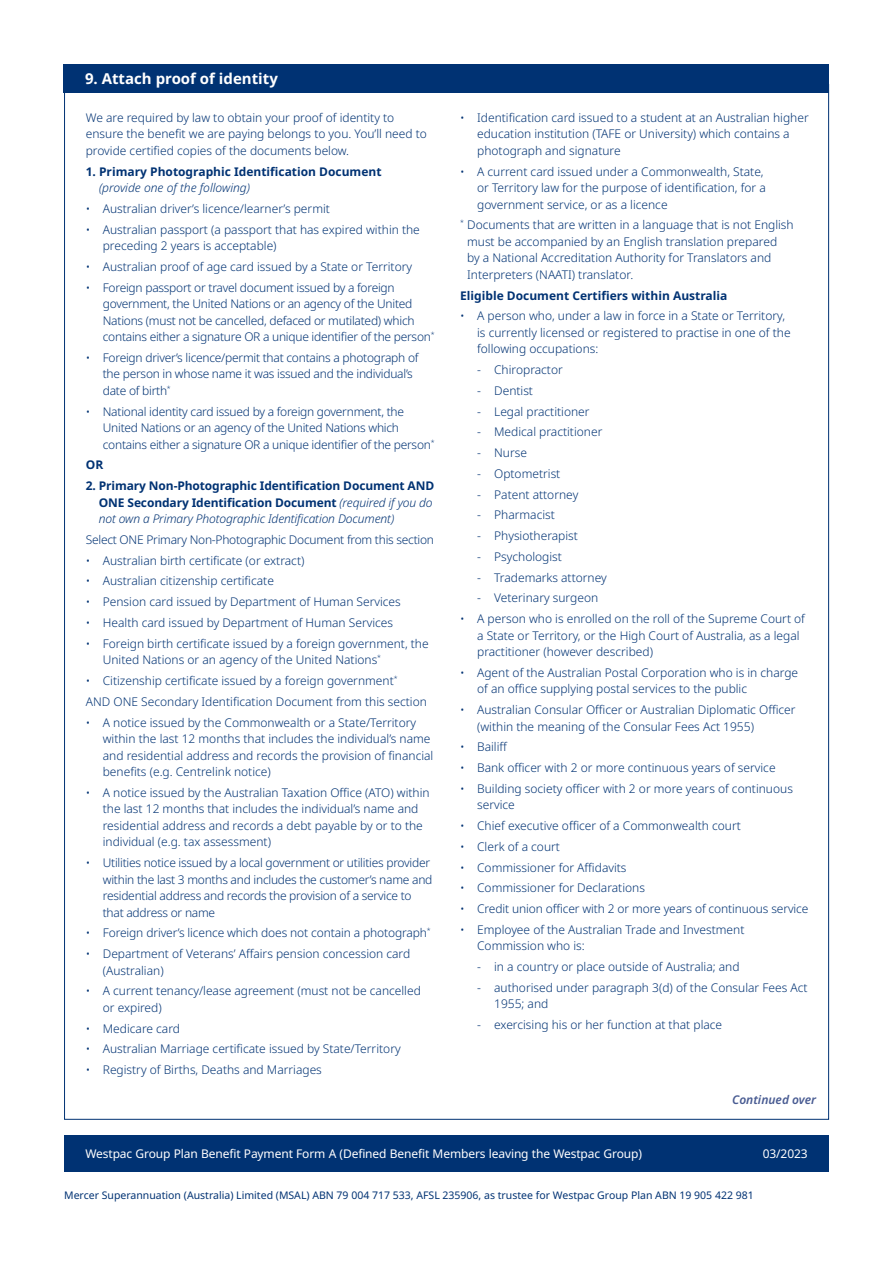
<style>
.page{position:relative;width:893px;height:1263px;background:#fff}
.page>*{position:absolute;margin:0;border:0;box-sizing:border-box;transform-origin:0 0}
.t1{font:700 15px "Noto Sans";color:#fff}
.t2{font:300 12px/16.5px "Noto Sans";color:#003273}
.t3{font:300 12px/16.5px "Noto Sans";letter-spacing:-.02em;color:#003273}
.t4{font:700 12px/16.5px "Noto Sans";letter-spacing:-.01em;color:#003273}
.t5{font:12px "Noto Sans";letter-spacing:-.01em;color:#fff}
.t6{font:italic 300 12px "Noto Sans";color:#003273}
.t7{font:italic 600 12px "Noto Sans";color:#485b92}
.t8{font:10.5px "Noto Sans";color:#003273}
.s1{font-weight:300;font-style:italic}
</style>
<div class="page">
<div style="left:64px;top:64px;width:765px;height:29px;background:#003273"></div>
<div style="left:64px;top:1136px;width:638px;height:36px;background:#003273"></div>
<div style="left:654px;top:1136px;width:175px;height:36px;background:#003273"></div>
<p class="t1" style="left:85px;top:68px;width:194px">9. Attach proof of identity</p>
<p class="t2" style="left:86px;top:110px;width:343px">We are required by law to obtain your proof of identity to ensure the benefit we are paying belongs to you. You’ll need to provide certified copies of the documents below.</p>
<p class="t4" style="left:86px;top:163px;width:297px">1. Primary Photographic Identification Document</p>
<p class="t6" style="left:99px;top:179px;width:152px">(provide one of the following)</p>
<p class="t2" style="left:86px;top:201px;width:246px">• Australian driver’s licence/learner’s permit</p>
<p class="t2" style="left:103px;top:221px;width:319px;text-indent:-17px">• Australian passport (a passport that has expired within the preceding 2 years is acceptable)</p>
<p class="t2" style="left:86px;top:259px;width:328px">• Australian proof of age card issued by a State or Territory</p>
<p class="t3" style="left:103px;top:279px;width:333px;text-indent:-17px">• Foreign passport or travel document issued by a foreign government, the United Nations or an agency of the United Nations (must not be cancelled, defaced or mutilated) which contains either a signature OR a unique identifier of the person<sup>*</sup></p>
<p class="t3" style="left:103px;top:350px;width:317px;text-indent:-17px">• Foreign driver’s licence/permit that contains a photograph of the person in whose name it was issued and the individual’s date of birth<sup>*</sup></p>
<p class="t3" style="left:103px;top:403px;width:333px;text-indent:-17px">• National identity card issued by a foreign government, the<br>United Nations or an agency of the United Nations which contains either a signature OR a unique identifier of the person<sup>*</sup></p>
<p class="t4" style="left:86px;top:457px;width:19px">OR</p>
<p class="t4" style="left:99px;top:478px;width:337px;text-indent:-13px">2. Primary Non-Photographic Identification Document AND<br>ONE Secondary Identification Document <span class="s1">(required if you do not own a Primary Photographic Identification Document)</span></p>
<p class="t3" style="left:86px;top:532px;width:350px">Select ONE Primary Non-Photographic Document from this section</p>
<p class="t2" style="left:86px;top:552px;width:220px">• Australian birth certificate (or extract)</p>
<p class="t2" style="left:86px;top:573px;width:190px">• Australian citizenship certificate</p>
<p class="t2" style="left:86px;top:594px;width:317px">• Pension card issued by Department of Human Services</p>
<p class="t2" style="left:86px;top:615px;width:309px">• Health card issued by Department of Human Services</p>
<p class="t2" style="left:103px;top:635px;width:327px;text-indent:-17px">• Foreign birth certificate issued by a foreign government, the<br>United Nations or an agency of the United Nations<sup>*</sup></p>
<p class="t2" style="left:86px;top:671px;width:343px;line-height:20.7px">• Citizenship certificate issued by a foreign government<sup>*<br></sup>AND ONE Secondary Identification Document from this section</p>
<p class="t2" style="left:103px;top:714px;width:332px;text-indent:-17px">• A notice issued by the Commonwealth or a State/Territory within the last 12 months that includes the individual’s name and residential address and records the provision of financial benefits (e.g. Centrelink notice)</p>
<p class="t2" style="left:103px;top:784px;width:328px;text-indent:-17px">• A notice issued by the Australian Taxation Office (ATO) within the last 12 months that includes the individual’s name and residential address and records a debt payable by or to the individual (e.g. tax assessment)</p>
<p class="t3" style="left:103px;top:855px;width:331px;text-indent:-17px">• Utilities notice issued by a local government or utilities provider within the last 3 months and includes the customer’s name and residential address and records the provision of a service to that address or name</p>
<p class="t2" style="left:86px;top:925px;width:346px">• Foreign driver’s licence which does not contain a photograph<sup>*</sup></p>
<p class="t2" style="left:103px;top:946px;width:309px;text-indent:-17px">• Department of Veterans’ Affairs pension concession card (Australian)</p>
<p class="t2" style="left:103px;top:983px;width:320px;text-indent:-17px">• A current tenancy/lease agreement (must not be cancelled or expired)</p>
<p class="t2" style="left:86px;top:1020px;width:96px">• Medicare card</p>
<p class="t2" style="left:86px;top:1041px;width:316px">• Australian Marriage certificate issued by State/Territory</p>
<p class="t2" style="left:86px;top:1062px;width:238px">• Registry of Births, Deaths and Marriages</p>
<p class="t2" style="left:477px;top:110px;width:333px;text-indent:-17px">• Identification card issued to a student at an Australian higher education institution (TAFE or University) which contains a photograph and signature</p>
<p class="t2" style="left:477px;top:163px;width:290px;text-indent:-17px">• A current card issued under a Commonwealth, State, or Territory law for the purpose of identification, for a government service, or as a licence</p>
<p class="t2" style="left:467px;top:217px;width:328px;text-indent:-7px"><sup>*</sup> Documents that are written in a language that is not English must be accompanied by an English translation prepared<br>by a National Accreditation Authority for Translators and Interpreters (NAATI) translator.</p>
<p class="t4" style="left:460px;top:287px;width:269px">Eligible Document Certifiers within Australia</p>
<p class="t2" style="left:477px;top:308px;width:315px;text-indent:-17px">• A person who, under a law in force in a State or Territory, is currently licensed or registered to practise in one of the following occupations:</p>
<p class="t2" style="left:477px;top:362px;width:87px">- Chiropractor</p>
<p class="t2" style="left:477px;top:383px;width:57px">- Dentist</p>
<p class="t2" style="left:477px;top:403px;width:114px">- Legal practitioner</p>
<p class="t2" style="left:477px;top:424px;width:127px">- Medical practitioner</p>
<p class="t2" style="left:477px;top:445px;width:51px">- Nurse</p>
<p class="t2" style="left:477px;top:466px;width:85px">- Optometrist</p>
<p class="t2" style="left:477px;top:486px;width:103px">- Patent attorney</p>
<p class="t2" style="left:477px;top:507px;width:79px">- Pharmacist</p>
<p class="t2" style="left:477px;top:528px;width:102px">- Physiotherapist</p>
<p class="t2" style="left:477px;top:549px;width:86px">- Psychologist</p>
<p class="t2" style="left:477px;top:569px;width:131px">- Trademarks attorney</p>
<p class="t2" style="left:477px;top:590px;width:123px">- Veterinary surgeon</p>
<p class="t2" style="left:477px;top:611px;width:329px;text-indent:-17px">• A person who is enrolled on the roll of the Supreme Court of a State or Territory, or the High Court of Australia, as a legal practitioner (however described)</p>
<p class="t2" style="left:477px;top:665px;width:323px;text-indent:-17px">• Agent of the Australian Postal Corporation who is in charge of an office supplying postal services to the public</p>
<p class="t2" style="left:477px;top:702px;width:320px;text-indent:-17px">• Australian Consular Officer or Australian Diplomatic Officer (within the meaning of the Consular Fees Act 1955)</p>
<p class="t2" style="left:460px;top:739px;width:49px">• Bailiff</p>
<p class="t2" style="left:460px;top:760px;width:317px">• Bank officer with 2 or more continuous years of service</p>
<p class="t2" style="left:477px;top:781px;width:317px;text-indent:-17px">• Building society officer with 2 or more years of continuous service</p>
<p class="t2" style="left:460px;top:818px;width:282px">• Chief executive officer of a Commonwealth court</p>
<p class="t2" style="left:460px;top:839px;width:101px">• Clerk of a court</p>
<p class="t2" style="left:460px;top:859px;width:168px">• Commissioner for Affidavits</p>
<p class="t2" style="left:460px;top:880px;width:186px">• Commissioner for Declarations</p>
<p class="t2" style="left:460px;top:901px;width:350px">• Credit union officer with 2 or more years of continuous service</p>
<p class="t2" style="left:477px;top:922px;width:269px;text-indent:-17px">• Employee of the Australian Trade and Investment<br>Commission who is:</p>
<p class="t2" style="left:477px;top:959px;width:264px">- in a country or place outside of Australia; and</p>
<p class="t2" style="left:494px;top:980px;width:315px;text-indent:-17px">- authorised under paragraph 3(d) of the Consular Fees Act<br>1955; and</p>
<p class="t2" style="left:477px;top:1017px;width:247px">- exercising his or her function at that place</p>
<p class="t7" style="left:732px;top:1091px;width:86px">Continued over</p>
<p class="t5" style="left:85px;top:1145px;width:558px">Westpac Group Plan Benefit Payment Form A (Defined Benefit Members leaving the Westpac Group)</p>
<p class="t5" style="left:763px;top:1145px;width:46px">03/2023</p>
<p class="t8" style="left:64px;top:1188px;width:691px">Mercer Superannuation (Australia) Limited (MSAL) ABN 79 004 717 533, AFSL 235906, as trustee for Westpac Group Plan ABN 19 905 422 981</p>
</div>
